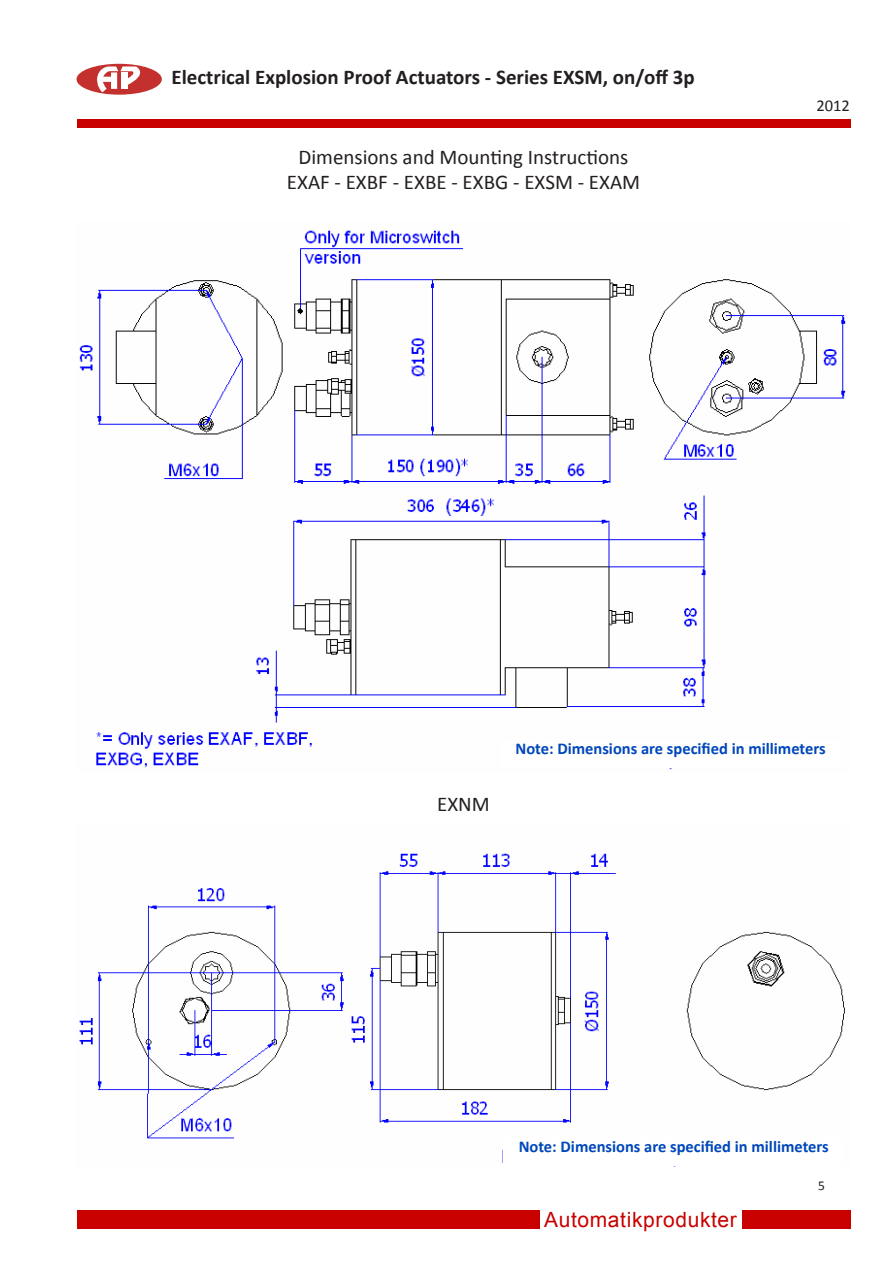
<style>
.page{position:relative;width:893px;height:1263px;background:#fff}
.page>*{position:absolute;margin:0;border:0;box-sizing:border-box;transform-origin:0 0}
.AP{font:21px "Calibri";color:#231f20}
.AP-2{font:700 21px "Calibri";color:#231f20}
.t1{font:21px "Arial";letter-spacing:.03em;color:#c80000}
.AP-3{font:700 16.5px "Calibri";color:#0046bd}
.t2{font:16.5px "Calibri";color:#231f20}
.t3{font:13.5px "Calibri";color:#231f20}
</style>
<div class="page">
<div style="left:77px;top:119px;width:773px;height:8px;background:#c80000"></div>
<div style="left:77px;top:64px;width:85px;height:31px;background:#c4302d;border-radius:50%"></div>
<svg style="left:96px;top:66px;width:53px;height:26px"></svg>
<div style="left:77px;top:1210px;width:773px;height:19px;background:#c80000"></div>
<div style="left:540px;top:1208px;width:202px;height:22px;background:#fff"></div>
<img style="left:79px;top:230px;width:767px;height:540px">
<img style="left:79px;top:853px;width:766px;height:314px">
<div style="left:500px;top:741px;width:341px;height:27px;background:#fff"></div>
<svg style="left:512px;top:730px;width:317px;height:10px"></svg>
<div style="left:504px;top:1138px;width:340px;height:27px;background:#fff"></div>
<svg style="left:516px;top:1127px;width:316px;height:11px"></svg>
<p class="AP-2" style="left:171px;top:64px;width:525px">Electrical Explosion Proof Actuators - Series EXSM, on/off 3p</p>
<p class="AP" style="left:299px;top:144px;width:331px">Dimensions and Mounting Instructions</p>
<p class="AP" style="left:287px;top:169px;width:355px">EXAF - EXBF - EXBE - EXBG - EXSM - EXAM</p>
<p class="t2" style="left:816px;top:95px;width:35px">2012</p>
<p class="AP" style="left:437px;top:791px;width:54px">EXNM</p>
<p class="AP-3" style="left:515px;top:738px;width:312px">Note: Dimensions are specified in millimeters</p>
<p class="AP-3" style="left:519px;top:1136px;width:312px">Note: Dimensions are specified in millimeters</p>
<p class="t1" style="left:544px;top:1206px;width:194px">Automatikprodukter</p>
<p class="t3" style="left:818px;top:1177px;width:8px">5</p>
</div>
